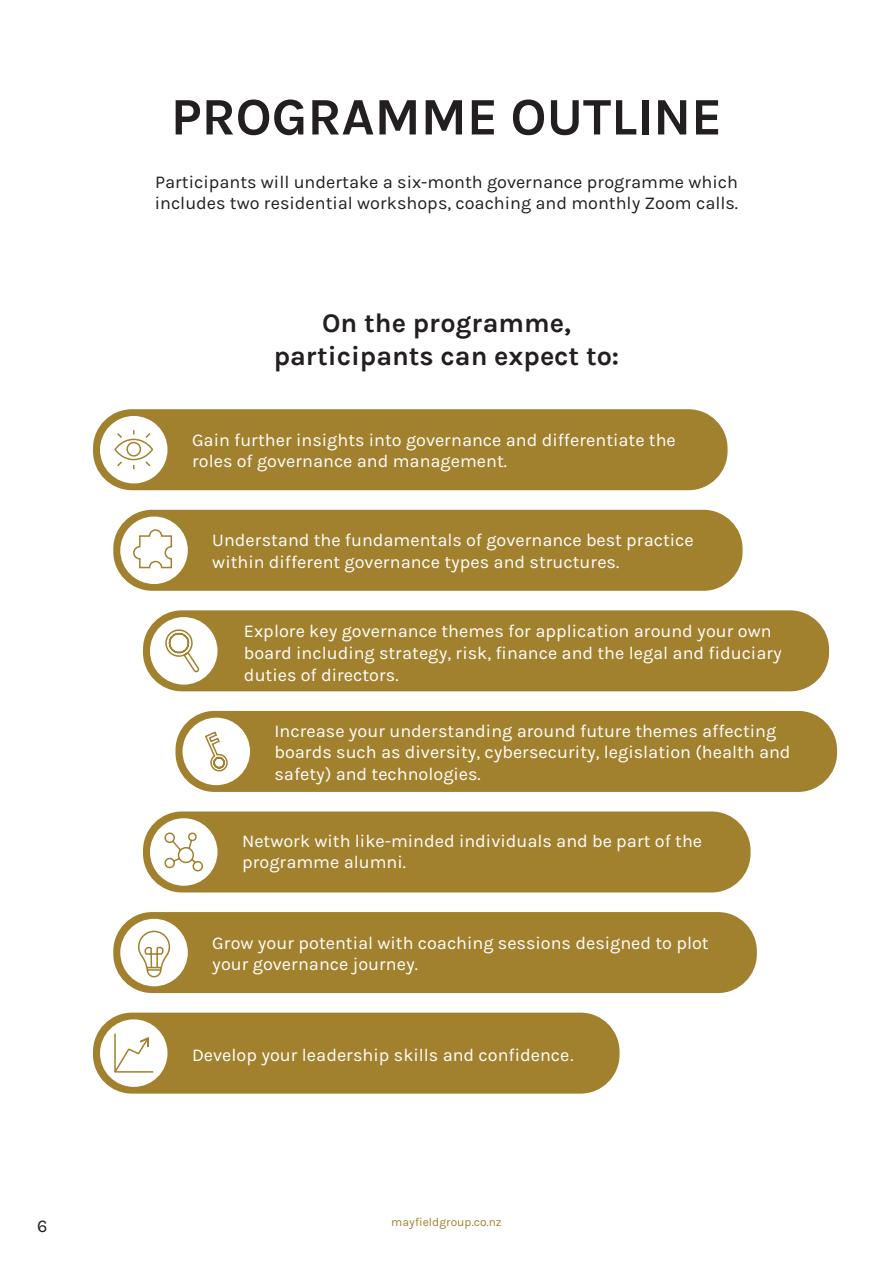
<style>
.page{position:relative;width:893px;height:1263px;background:#fff}
.page>*{position:absolute;margin:0;border:0;box-sizing:border-box;transform-origin:0 0}
.t1{font:700 52.8px "Karla";color:#231f20}
.H2_Karla_bold_18{font:700 27px "Karla";color:#231f20}
.Paragraph_Karla_12{font:18px/21.6px "Karla";color:#fff}
.Paragraph_Karla_12-2{font:18px/21.6px "Karla";color:#231f20}
.t2{font:12px "Karla";color:#a2812e}
.s1{font-family:"Arial"}
</style>
<div class="page">
<div style="left:113px;top:912px;width:644px;height:81px;background:#a2812e;border-radius:39px"></div>
<div style="left:120px;top:919px;width:68px;height:67px;background:#fff;border-radius:50%"></div>
<svg style="left:138px;top:930px;width:33px;height:48px"></svg>
<div style="left:143px;top:811px;width:607px;height:81px;background:#a2812e;border-radius:39px"></div>
<div style="left:150px;top:818px;width:67px;height:68px;background:#fff;border-radius:50%"></div>
<svg style="left:164px;top:832px;width:40px;height:40px"></svg>
<div style="left:113px;top:510px;width:630px;height:81px;background:#a2812e;border-radius:39px"></div>
<div style="left:120px;top:516px;width:68px;height:68px;background:#fff;border-radius:50%"></div>
<svg style="left:133px;top:529px;width:40px;height:40px"></svg>
<div style="left:93px;top:1013px;width:527px;height:81px;background:#a2812e;border-radius:39px"></div>
<div style="left:100px;top:1019px;width:68px;height:68px;background:#fff;border-radius:50%"></div>
<svg style="left:113px;top:1012px;width:42px;height:61px"></svg>
<div style="left:143px;top:610px;width:686px;height:81px;background:#a2812e;border-radius:39px"></div>
<div style="left:150px;top:617px;width:67px;height:68px;background:#fff;border-radius:50%"></div>
<svg style="left:165px;top:629px;width:35px;height:44px"></svg>
<div style="left:93px;top:409px;width:635px;height:81px;background:#a2812e;border-radius:39px"></div>
<div style="left:100px;top:416px;width:68px;height:67px;background:#fff;border-radius:50%"></div>
<svg style="left:114px;top:430px;width:39px;height:40px"></svg>
<div style="left:176px;top:711px;width:661px;height:81px;background:#a2812e;border-radius:39px"></div>
<div style="left:183px;top:718px;width:67px;height:67px;background:#fff;border-radius:50%"></div>
<svg style="left:204px;top:731px;width:24px;height:41px"></svg>
<p class="t1" style="left:171px;top:86px;width:553px">PROGRAMME OUTLINE</p>
<p class="Paragraph_Karla_12-2" style="left:155px;top:171px;width:585px">Participants will undertake a six-month governance programme which includes two residential workshops, coaching and monthly Zoom calls.</p>
<p class="H2_Karla_bold_18" style="left:322px;top:307px;width:250px">On the programme,</p>
<p class="H2_Karla_bold_18" style="left:274px;top:340px;width:347px">participants can expect to:</p>
<p class="Paragraph_Karla_12" style="left:192px;top:429px;width:485px">Gain further insights into governance and differentiate the roles of governance and management.</p>
<p class="Paragraph_Karla_12" style="left:212px;top:529px;width:483px">Understand the fundamentals of governance best practice within different governance types and structures.</p>
<p class="Paragraph_Karla_12" style="left:244px;top:621px;width:539px">Explore key governance themes for application around your own board including strategy, risk, finance and the legal and fiduciary duties of directors.</p>
<p class="Paragraph_Karla_12" style="left:274px;top:720px;width:518px">Increase your understanding around future themes affecting boards such as diversity, cybersecurity, legislation (health and safety) and technologies.</p>
<p class="Paragraph_Karla_12" style="left:242px;top:830px;width:462px">Network with like-minded individuals and be part of the programme alumni.</p>
<p class="Paragraph_Karla_12" style="left:212px;top:932px;width:498px">Grow your potential with coaching sessions designed to plot your governance journey.</p>
<p class="Paragraph_Karla_12" style="left:192px;top:1045px;width:384px">Develop your leadership skills and confidence<span class="s1">.</span></p>
<p class="Paragraph_Karla_12-2" style="left:37px;top:1215px;width:12px">6</p>
<p class="t2" style="left:391px;top:1215px;width:112px">mayfieldgroup.co.nz</p>
</div>
